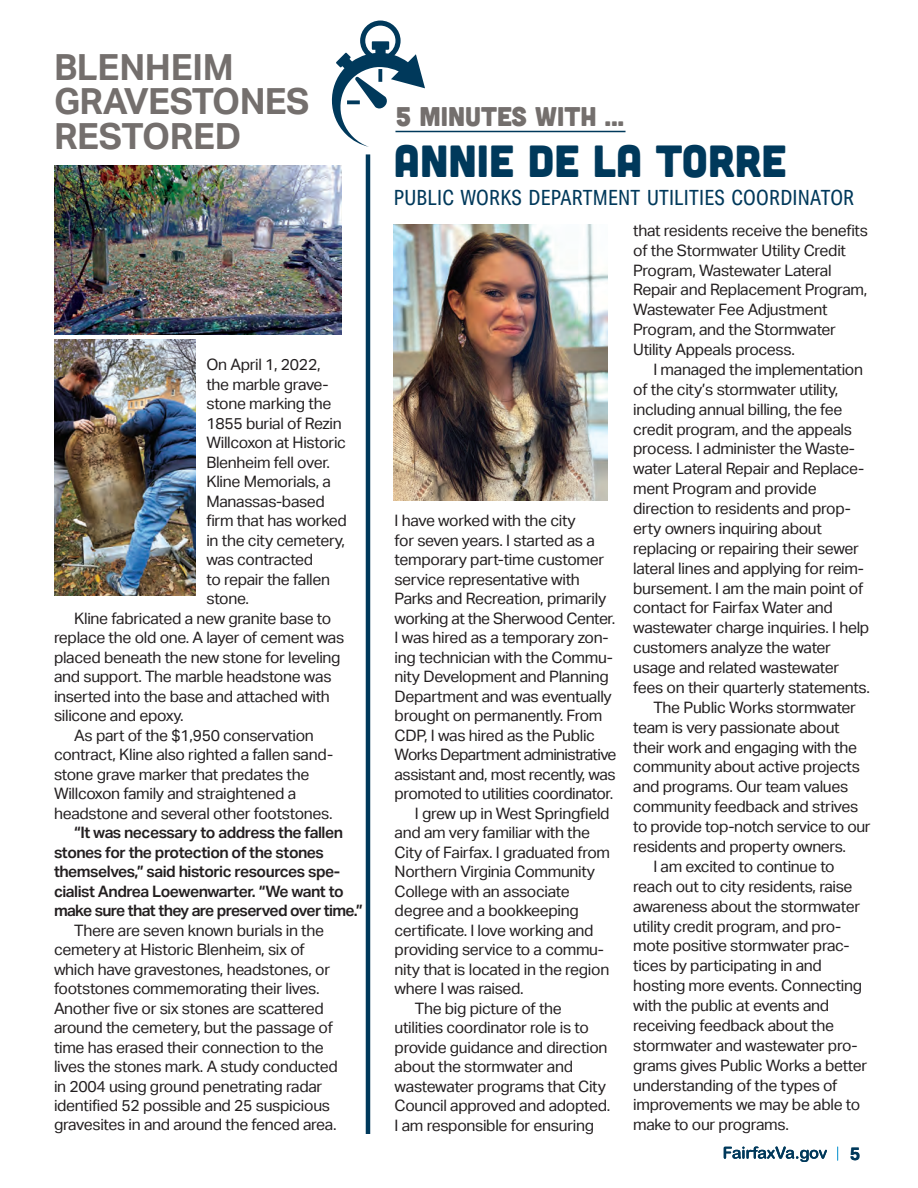
<style>
.page{position:relative;width:918px;height:1188px;background:#fff}
.page>*{position:absolute;margin:0;border:0;box-sizing:border-box;transform-origin:0 0}
.t1{font:45px "Cubano";color:#00395b}
.sustaining_member_na{font:700 36px "Aktiv Grotesk";letter-spacing:-.01em;color:#746f6d}
.t2{font:27px "Cubano";color:#746f6d}
.t3{font:21px "Aktiv Grotesk Cd";letter-spacing:.01em;color:#00395b}
.t4{font:700 18px "Aktiv Grotesk";color:#00395b}
.sustaining_member_na-2{font:15.75px/19.5px "Aktiv Grotesk";letter-spacing:-.02em;color:#231f20}
.sustaining_member_na-3{font:600 15.75px/19.5px "Aktiv Grotesk";letter-spacing:-.03em;color:#231f20}
</style>
<div class="page">
<svg style="left:837px;top:1147px;width:1px;height:13px"></svg>
<svg style="left:724px;top:1147px;width:103px;height:15px"></svg>
<img style="left:394px;top:225px;width:214px;height:275px">
<hr style="left:395px;top:131px;width:231px;height:1px;background:#00395b">
<hr style="left:366px;top:154px;width:4px;height:980px;background:#00395b">
<svg style="left:331px;top:21px;width:94px;height:126px"></svg>
<img style="left:54px;top:165px;width:287px;height:169px">
<img style="left:54px;top:340px;width:142px;height:256px">
<p class="sustaining_member_na" style="left:54px;top:46px;width:181px">BLENHEIM</p>
<p class="sustaining_member_na" style="left:54px;top:81px;width:257px">GRAVESTONES</p>
<p class="sustaining_member_na" style="left:54px;top:115px;width:189px">RESTORED</p>
<p class="sustaining_member_na-2" style="left:206px;top:355px;width:142px">On April 1, 2022, the marble grave&shy;stone marking the<br>1855 burial of Rezin<br>Willcoxon at Historic<br>Blenheim fell over.<br>Kline Memorials, a<br>Manassas-based firm that has worked in the city cemetery, was contracted<br>to repair the fallen stone.</p>
<p class="sustaining_member_na-2" style="left:54px;top:608px;width:292px;text-indent:20px">Kline fabricated a new granite base to replace the old one. A layer of cement was placed beneath the new stone for leveling and support. The marble headstone was inserted into the base and attached with silicone and epoxy.</p>
<p class="sustaining_member_na-2" style="left:54px;top:725px;width:281px;text-indent:20px">As part of the $1,950 conservation contract, Kline also righted a fallen sand&shy;stone grave marker that predates the Willcoxon family and straightened a headstone and several other footstones.</p>
<p class="sustaining_member_na-3" style="left:54px;top:823px;width:291px;text-indent:20px">“It was necessary to address the fallen stones for the protection of the stones themselves,” said historic resources spe&shy;cialist Andrea Loewenwarter. “We want to</p>
<p class="sustaining_member_na-3" style="left:54px;top:901px;width:310px">make sure that they are preserved over time.”</p>
<p class="sustaining_member_na-2" style="left:54px;top:920px;width:285px;text-indent:20px">There are seven known burials in the cemetery at Historic Blenheim, six of which have gravestones, headstones, or footstones commemorating their lives.<br>Another five or six stones are scattered around the cemetery, but the passage of time has erased their connection to the lives the stones mark. A study conducted in 2004 using ground penetrating radar identified 52 possible and 25 suspicious gravesites in and around the fenced area.</p>
<p class="t2" style="left:395px;top:99px;width:230px">5 MINUTES WITH ...</p>
<p class="t1" style="left:394px;top:132px;width:394px">ANNIE DE LA TORRE</p>
<p class="t3" style="left:394px;top:185px;width:462px">PUBLIC WORKS DEPARTMENT UTILITIES COORDINATOR</p>
<p class="sustaining_member_na-2" style="left:395px;top:511px;width:223px">I have worked with the city<br>for seven years. I started as a temporary part-time customer service representative with<br>Parks and Recreation, primarily working at the Sherwood Center.<br>I was hired as a temporary zon&shy;ing technician with the Commu&shy;nity Development and Planning<br>Department and was eventually brought on permanently. From<br>CDP, I was hired as the Public<br>Works Department administrative assistant and, most recently, was promoted to utilities coordinator.</p>
<p class="sustaining_member_na-2" style="left:395px;top:803px;width:217px;text-indent:20px">I grew up in West Springfield and am very familiar with the<br>City of Fairfax. I graduated from<br>Northern Virginia Community<br>College with an associate degree and a bookkeeping certificate. I love working and providing service to a commu&shy;nity that is located in the region where I was raised.</p>
<p class="sustaining_member_na-2" style="left:395px;top:998px;width:217px;text-indent:20px">The big picture of the utilities coordinator role is to provide guidance and direction about the stormwater and wastewater programs that City<br>Council approved and adopted.<br>I am responsible for ensuring</p>
<p class="sustaining_member_na-2" style="left:633px;top:220px;width:236px;line-height:20px">that residents receive the benefits of the Stormwater Utility Credit<br>Program, Wastewater Lateral<br>Repair and Replacement Program,<br>Wastewater Fee Adjustment<br>Program, and the Stormwater<br>Utility Appeals process.</p>
<p class="sustaining_member_na-2" style="left:633px;top:360px;width:238px;line-height:20px;text-indent:20px">I managed the implementation of the city’s stormwater utility, including annual billing, the fee credit program, and the appeals process. I administer the Waste&shy;water Lateral Repair and Replace&shy;ment Program and provide direction to residents and prop&shy;erty owners inquiring about replacing or repairing their sewer lateral lines and applying for reim&shy;bursement. I am the main point of contact for Fairfax Water and wastewater charge inquiries. I help customers analyze the water usage and related wastewater fees on their quarterly statements.</p>
<p class="sustaining_member_na-2" style="left:633px;top:697px;width:239px;line-height:20px;text-indent:20px">The Public Works stormwater team is very passionate about their work and engaging with the community about active projects and programs. Our team values community feedback and strives to provide top-notch service to our residents and property owners.</p>
<p class="sustaining_member_na-2" style="left:633px;top:856px;width:236px;line-height:20px;text-indent:20px">I am excited to continue to reach out to city residents, raise awareness about the stormwater utility credit program, and pro&shy;mote positive stormwater prac&shy;tices by participating in and hosting more events. Connecting with the public at events and receiving feedback about the stormwater and wastewater pro&shy;grams gives Public Works a better understanding of the types of improvements we may be able to make to our programs.</p>
<p class="t4" style="left:850px;top:1143px;width:12px">5</p>
</div>
